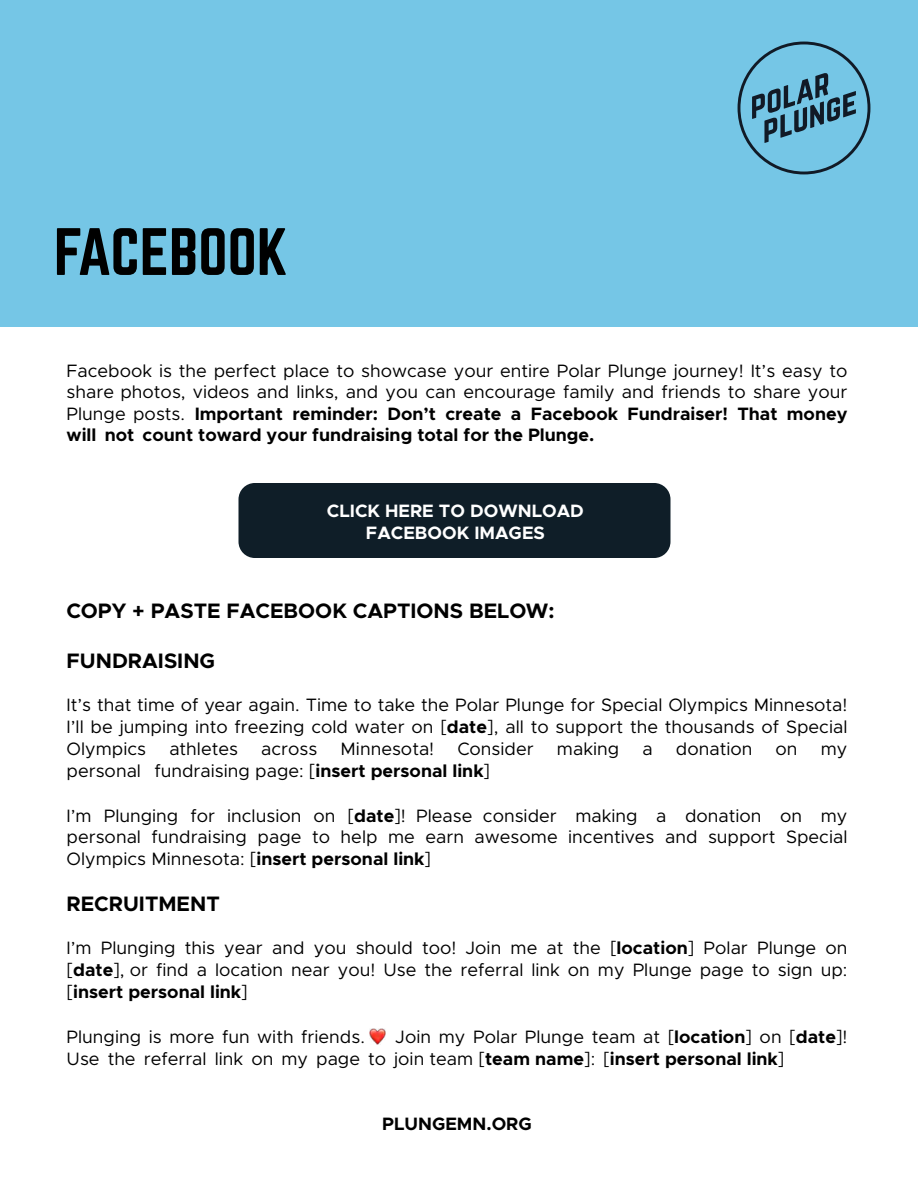
<style>
.page{position:relative;width:918px;height:1188px;background:#fff}
.page>*{position:absolute;margin:0;border:0;box-sizing:border-box;transform-origin:0 0}
.t1{font:58.5px "Norwester";color:#000}
.t2{font:700 21px "Metropolis";color:#000}
.t3{font:18px/21.8px "Metropolis";color:#000;text-align:justify}
.t4{font:700 18px/21.6px "Metropolis";color:#fff;text-align:center}
.t5{font:700 18px "Metropolis";color:#000}
.s1{font-weight:700}
</style>
<div class="page">
<div style="left:0;top:0;width:918px;height:327px;background:#75c6e6"></div>
<svg style="left:752px;top:73px;width:104px;height:70px"></svg>
<div style="left:738px;top:42px;width:132px;height:132px;border:3px solid #111a26;border-radius:50%"></div>
<div style="left:238px;top:483px;width:432px;height:75px;background:#0f1e28;border-radius:16px"></div>
<img style="left:369px;top:1028px;width:17px;height:17px">
<h1 class="t1" style="left:54px;top:224px;width:236px">FACEBOOK</h1>
<p class="t3" style="left:67px;top:360px;width:782px">Facebook is the perfect place to showcase your entire Polar Plunge journey! It’s easy to share photos, videos and links, and you can encourage family and friends to share your Plunge posts. <span class="s1">Important reminder: Don’t create a Facebook Fundraiser! That money will not count toward your fundraising total for the Plunge.</span></p>
<p class="t4" style="left:327px;top:500px;width:259px">CLICK HERE TO DOWNLOAD<br>FACEBOOK IMAGES</p>
<p class="t2" style="left:67px;top:597px;width:490px">COPY + PASTE FACEBOOK CAPTIONS BELOW:</p>
<p class="t2" style="left:67px;top:648px;width:150px">FUNDRAISING</p>
<p class="t3" style="left:67px;top:694px;width:782px">It’s that time of year again. Time to take the Polar Plunge for Special Olympics Minnesota!<br>I’ll be jumping into freezing cold water on [<span class="s1">date</span>], all to support the thousands of Special Olympics</p>
<p class="t3" style="left:169px;top:738px;width:70px">athletes</p>
<p class="t3" style="left:261px;top:738px;width:58px">across</p>
<p class="t3" style="left:341px;top:738px;width:95px">Minnesota!</p>
<p class="t3" style="left:457px;top:738px;width:78px">Consider</p>
<p class="t3" style="left:557px;top:738px;width:64px">making</p>
<p class="t3" style="left:642px;top:738px;width:12px">a</p>
<p class="t3" style="left:676px;top:738px;width:78px">donation</p>
<p class="t3" style="left:776px;top:738px;width:24px">on</p>
<p class="t3" style="left:821px;top:738px;width:28px">my</p>
<p class="t3" style="left:67px;top:759px;width:425px">personal fundraising page: [<span class="s1">insert personal link</span>]</p>
<p class="t3" style="left:67px;top:805px;width:782px">I’m Plunging for inclusion on [<span class="s1">date</span>]! Please consider making a donation on my personal fundraising page to help me earn awesome incentives and support Special Olympics Minnesota: [<span class="s1">insert personal link</span>]</p>
<p class="t2" style="left:67px;top:891px;width:155px">RECRUITMENT</p>
<p class="t3" style="left:67px;top:937px;width:782px">I’m Plunging this year and you should too! Join me at the [<span class="s1">location</span>] Polar Plunge on [<span class="s1">date</span>], or find a location near you! Use the referral link on my Plunge page to sign up: [<span class="s1">insert personal link</span>]</p>
<p class="t3" style="left:67px;top:1026px;width:300px">Plunging is more fun with friends.</p>
<p class="t3" style="left:67px;top:1026px;width:782px;text-indent:329px">Join my Polar Plunge team at [<span class="s1">location</span>] on [<span class="s1">date</span>]!<br>Use the referral link on my page to join team [<span class="s1">team name</span>]: [<span class="s1">insert personal link</span>]</p>
<p class="t5" style="left:382px;top:1113px;width:151px">PLUNGEMN.ORG</p>
</div>
